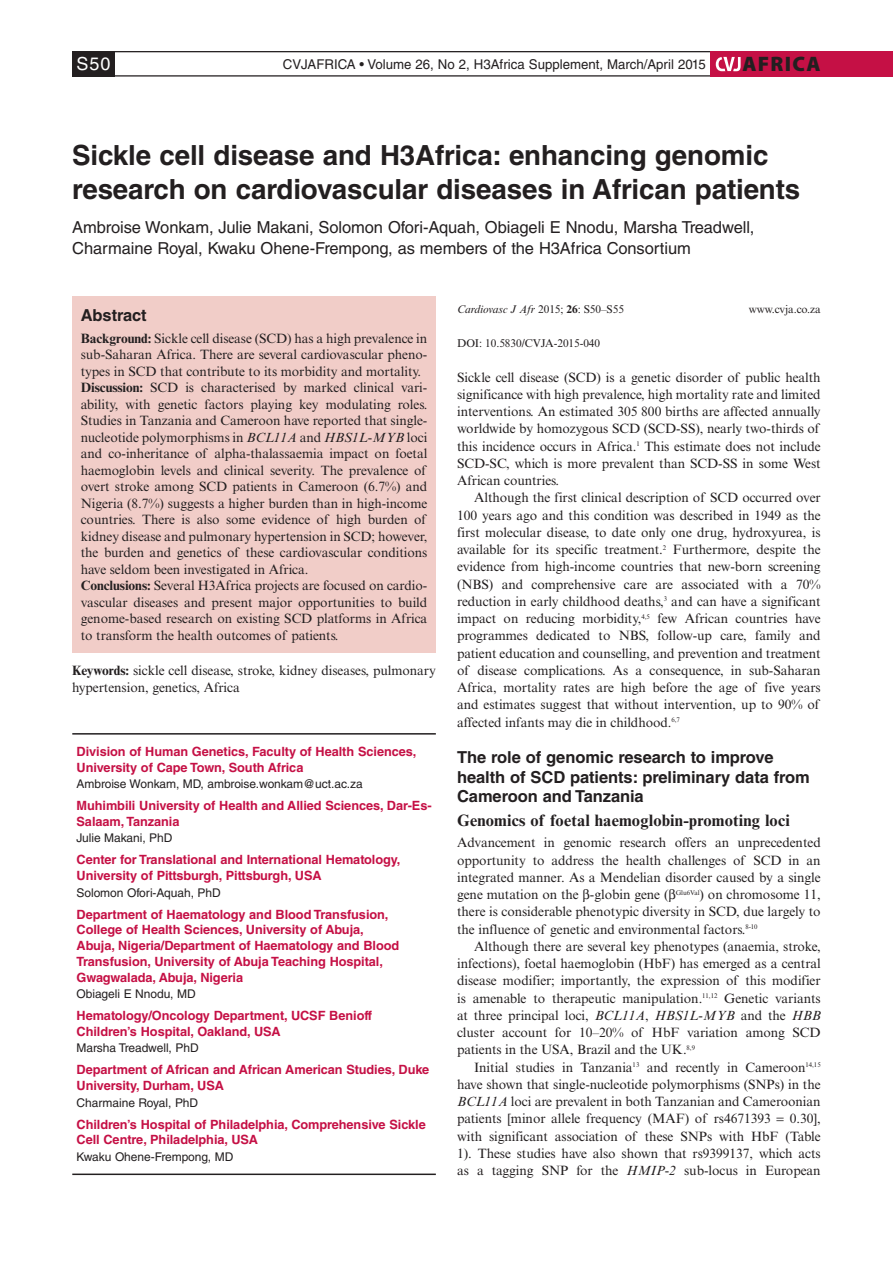
<style>
.page{position:relative;width:893px;height:1263px;background:#fff}
.page>*{position:absolute;margin:0;border:0;box-sizing:border-box;transform-origin:0 0}
.t1{font:700 27.75px/34.5px "Helvetica LT Std";letter-spacing:-.005em;color:#231f20}
.t2{font:900 21px "Myriad Pro";letter-spacing:.06em;color:#231f20}
.t3{font:18px "Helvetica LT Std";color:#fff}
.t4{font:16.5px/21px "Helvetica LT Std";letter-spacing:-.005em;color:#231f20}
.t5{font:700 16.5px/19.5px "Helvetica LT Std";letter-spacing:-.005em;color:#231f20}
.t6{font:700 16.5px "Times New Roman MT Std";letter-spacing:.01em;color:#231f20}
.t7{font:13.5px/16.5px "Times New Roman MT Std";letter-spacing:-.005em;color:#231f20}
.t8{font:13.5px "Helvetica LT Std";color:#231f20}
.t9{font:700 12.75px/15.8px "Helvetica LT Std";letter-spacing:-.005em;color:#c51045}
.t10{font:12px "Helvetica LT Std";letter-spacing:-.005em;color:#231f20}
.t11{font:11.25px "Times New Roman MT Std";letter-spacing:-.005em;color:#231f20}
.t12{font:italic 11.25px "Times New Roman MT Std";letter-spacing:-.005em;color:#231f20}
.s1{font-weight:700}
.s2{font-style:italic}
.s3{font-style:normal}
.s4{font-weight:700;font-style:normal}
</style>
<div class="page">
<div style="left:72px;top:51px;width:43px;height:26px;background:#231f20"></div>
<hr style="left:72px;top:51px;width:749px;height:1px;background:#231f20">
<hr style="left:72px;top:75px;width:749px;height:2px;background:#231f20">
<div style="left:711px;top:51px;width:182px;height:26px;background:#c51045"></div>
<svg style="left:716px;top:57px;width:25px;height:14px"></svg>
<div style="left:72px;top:296px;width:364px;height:356px;background:#f1cdc8"></div>
<hr style="left:72px;top:733px;width:364px;height:2px;background:#231f20">
<hr style="left:72px;top:1173px;width:364px;height:2px;background:#231f20">
<p class="t3" style="left:77px;top:53px;width:35px">S50</p>
<p class="t8" style="left:283px;top:57px;width:425px">CVJAFRICA • Volume 26, No 2, H3Africa Supplement, March/April 2015</p>
<h2 class="t2" style="left:742px;top:50px;width:80px">AFRICA</h2>
<p class="t1" style="left:72px;top:137px;width:729px">Sickle cell disease and H3Africa: enhancing genomic research on cardiovascular diseases in African patients</p>
<p class="t4" style="left:72px;top:216px;width:684px">Ambroise Wonkam, Julie Makani, Solomon Ofori-Aquah, Obiageli E Nnodu, Marsha Treadwell,<br>Charmaine Royal, Kwaku Ohene-Frempong, as members of the H3Africa Consortium</p>
<p class="t5" style="left:81px;top:305px;width:68px">Abstract</p>
<p class="t7" style="left:81px;top:330px;width:348px"><span class="s1">Background:</span> Sickle cell disease (SCD) has a high prevalence in sub-Saharan Africa. There are several cardiovascular pheno&shy;types in SCD that contribute to its morbidity and mortality.<br><span class="s1">Discussion:</span> SCD is characterised by marked clinical vari&shy;ability, with genetic factors playing key modulating roles.<br>Studies in Tanzania and Cameroon have reported that single&shy;nucleotide polymorphisms in <span class="s2">BCL11A</span> and <span class="s2">HBS1L-MYB</span> loci and co-inheritance of alpha-thalassaemia impact on foetal haemoglobin levels and clinical severity. The prevalence of overt stroke among SCD patients in Cameroon (6.7%) and Nigeria (8.7%) suggests a higher burden than in high-income countries. There is also some evidence of high burden of kidney disease and pulmonary hypertension in SCD; however, the burden and genetics of these cardiovascular conditions have seldom been investigated in Africa.<br><span class="s1">Conclusions:</span> Several H3Africa projects are focused on cardio&shy;vascular diseases and present major opportunities to build genome-based research on existing SCD platforms in Africa to transform the health outcomes of patients.</p>
<p class="t7" style="left:72px;top:662px;width:365px;line-height:17.2px"><span class="s1">Keywords:</span> sickle cell disease, stroke, kidney diseases, pulmonary hypertension, genetics, Africa</p>
<p class="t9" style="left:77px;top:743px;width:341px">Division of Human Genetics, Faculty of Health Sciences,<br>University of Cape Town, South Africa</p>
<p class="t10" style="left:77px;top:777px;width:288px">Ambroise Wonkam, MD, ambroise.wonkam@uct.ac.za</p>
<p class="t9" style="left:77px;top:797px;width:357px">Muhimbili University of Health and Allied Sciences, Dar-Es-<br>Salaam, Tanzania</p>
<p class="t10" style="left:77px;top:831px;width:97px">Julie Makani, PhD</p>
<p class="t9" style="left:77px;top:852px;width:325px">Center for Translational and International Hematology,<br>University of Pittsburgh, Pittsburgh, USA</p>
<p class="t10" style="left:77px;top:885px;width:146px">Solomon Ofori-Aquah, PhD</p>
<p class="t9" style="left:77px;top:906px;width:324px">Department of Haematology and Blood Transfusion, College of Health Sciences, University of Abuja, Abuja, Nigeria/Department of Haematology and Blood Transfusion, University of Abuja Teaching Hospital, Gwagwalada, Abuja, Nigeria</p>
<p class="t10" style="left:77px;top:987px;width:121px">Obiageli E Nnodu, MD</p>
<p class="t9" style="left:77px;top:1007px;width:297px">Hematology/Oncology Department, UCSF Benioff<br>Children’s Hospital, Oakland, USA</p>
<p class="t10" style="left:77px;top:1041px;width:124px">Marsha Treadwell, PhD</p>
<p class="t9" style="left:77px;top:1062px;width:354px">Department of African and African American Studies, Duke<br>University, Durham, USA</p>
<p class="t10" style="left:77px;top:1095px;width:123px">Charmaine Royal, PhD</p>
<p class="t9" style="left:77px;top:1116px;width:351px">Children’s Hospital of Philadelphia, Comprehensive Sickle<br>Cell Centre, Philadelphia, USA</p>
<p class="t10" style="left:77px;top:1149px;width:158px">Kwaku Ohene-Frempong, MD</p>
<p class="t12" style="left:457px;top:302px;width:168px">Cardiovasc J Afr <span class="s3">2015;</span> <span class="s4">26</span><span class="s3">: S50–S55</span></p>
<p class="t11" style="left:749px;top:302px;width:73px">www.cvja.co.za</p>
<p class="t11" style="left:457px;top:337px;width:145px">DOI: 10.5830/CVJA-2015-040</p>
<p class="t7" style="left:457px;top:369px;width:365px">Sickle cell disease (SCD) is a genetic disorder of public health</p>
<p class="t7" style="left:457px;top:386px;width:365px">significance with high prevalence, high mortality rate and limited</p>
<p class="t7" style="left:457px;top:403px;width:365px">interventions. An estimated 305 800 births are affected annually</p>
<p class="t7" style="left:457px;top:421px;width:364px">worldwide by homozygous SCD (SCD-SS), nearly two-thirds of</p>
<p class="t7" style="left:457px;top:438px;width:365px">this incidence occurs in Africa.<sup>1</sup> This estimate does not include</p>
<p class="t7" style="left:457px;top:455px;width:365px">SCD-SC, which is more prevalent than SCD-SS in some West</p>
<p class="t7" style="left:457px;top:472px;width:103px">African countries.</p>
<p class="t7" style="left:474px;top:490px;width:348px">Although the first clinical description of SCD occurred over</p>
<p class="t7" style="left:457px;top:507px;width:365px">100 years ago and this condition was described in 1949 as the</p>
<p class="t7" style="left:457px;top:524px;width:365px">first molecular disease, to date only one drug, hydroxyurea, is</p>
<p class="t7" style="left:457px;top:541px;width:365px">available for its specific treatment.<sup>2</sup> Furthermore, despite the</p>
<p class="t7" style="left:457px;top:559px;width:365px">evidence from high-income countries that new-born screening</p>
<p class="t7" style="left:457px;top:576px;width:365px">(NBS) and comprehensive care are associated with a 70%</p>
<p class="t7" style="left:457px;top:593px;width:365px">reduction in early childhood deaths,<sup>3</sup> and can have a significant</p>
<p class="t7" style="left:457px;top:610px;width:365px">impact on reducing morbidity,<sup>4,5</sup> few African countries have</p>
<p class="t7" style="left:457px;top:628px;width:365px">programmes dedicated to NBS, follow-up care, family and</p>
<p class="t7" style="left:457px;top:645px;width:365px">patient education and counselling, and prevention and treatment</p>
<p class="t7" style="left:457px;top:662px;width:365px">of disease complications. As a consequence, in sub-Saharan</p>
<p class="t7" style="left:457px;top:679px;width:365px">Africa, mortality rates are high before the age of five years</p>
<p class="t7" style="left:457px;top:697px;width:364px">and estimates suggest that without intervention, up to 90% of</p>
<p class="t7" style="left:457px;top:714px;width:224px">affected infants may die in childhood.<sup>6,7</sup></p>
<p class="t5" style="left:457px;top:747px;width:354px">The role of genomic research to improve health of SCD patients: preliminary data from<br>Cameroon and Tanzania</p>
<p class="t6" style="left:457px;top:810px;width:334px">Genomics of foetal haemoglobin-promoting loci</p>
<p class="t7" style="left:457px;top:835px;width:365px">Advancement in genomic research offers an unprecedented</p>
<p class="t7" style="left:457px;top:852px;width:365px">opportunity to address the health challenges of SCD in an</p>
<p class="t7" style="left:457px;top:869px;width:365px">integrated manner. As a Mendelian disorder caused by a single</p>
<p class="t7" style="left:457px;top:886px;width:365px">gene mutation on the -globin gene ( <sup>Glu6Val</sup>) on chromosome 11,</p>
<p class="t7" style="left:457px;top:904px;width:365px">there is considerable phenotypic diversity in SCD, due largely to</p>
<p class="t7" style="left:457px;top:921px;width:302px">the influence of genetic and environmental factors.<sup>8-10</sup></p>
<p class="t7" style="left:474px;top:938px;width:348px">Although there are several key phenotypes (anaemia, stroke,</p>
<p class="t7" style="left:457px;top:955px;width:365px">infections), foetal haemoglobin (HbF) has emerged as a central</p>
<p class="t7" style="left:457px;top:973px;width:365px">disease modifier; importantly, the expression of this modifier</p>
<p class="t7" style="left:457px;top:990px;width:365px">is amenable to therapeutic manipulation.<sup>11,12</sup> Genetic variants</p>
<p class="t7" style="left:457px;top:1007px;width:365px">at three principal loci, <span class="s2">BCL11A</span>, <span class="s2">HBS1L-MYB</span> and the <span class="s2">HBB</span></p>
<p class="t7" style="left:457px;top:1024px;width:365px">cluster account for 10–20% of HbF variation among SCD</p>
<p class="t7" style="left:457px;top:1042px;width:239px">patients in the USA, Brazil and the UK.<sup>8,9</sup></p>
<p class="t7" style="left:474px;top:1059px;width:348px">Initial studies in Tanzania<sup>13</sup> and recently in Cameroon<sup>14,15</sup></p>
<p class="t7" style="left:457px;top:1076px;width:365px">have shown that single-nucleotide polymorphisms (SNPs) in the</p>
<p class="t7" style="left:457px;top:1093px;width:365px"><span class="s2">BCL11A</span> loci are prevalent in both Tanzanian and Cameroonian</p>
<p class="t7" style="left:457px;top:1111px;width:315px">patients [minor allele frequency (MAF) of rs4671393</p>
<p class="t7" style="left:457px;top:1110px;width:365px;line-height:17.2px;text-align:justify;text-indent:333px">0.30], with significant association of these SNPs with HbF (Table 1). These studies have also shown that rs9399137, which acts as a tagging SNP for the <span class="s2">HMIP-2</span> sub-locus in European</p>
</div>
